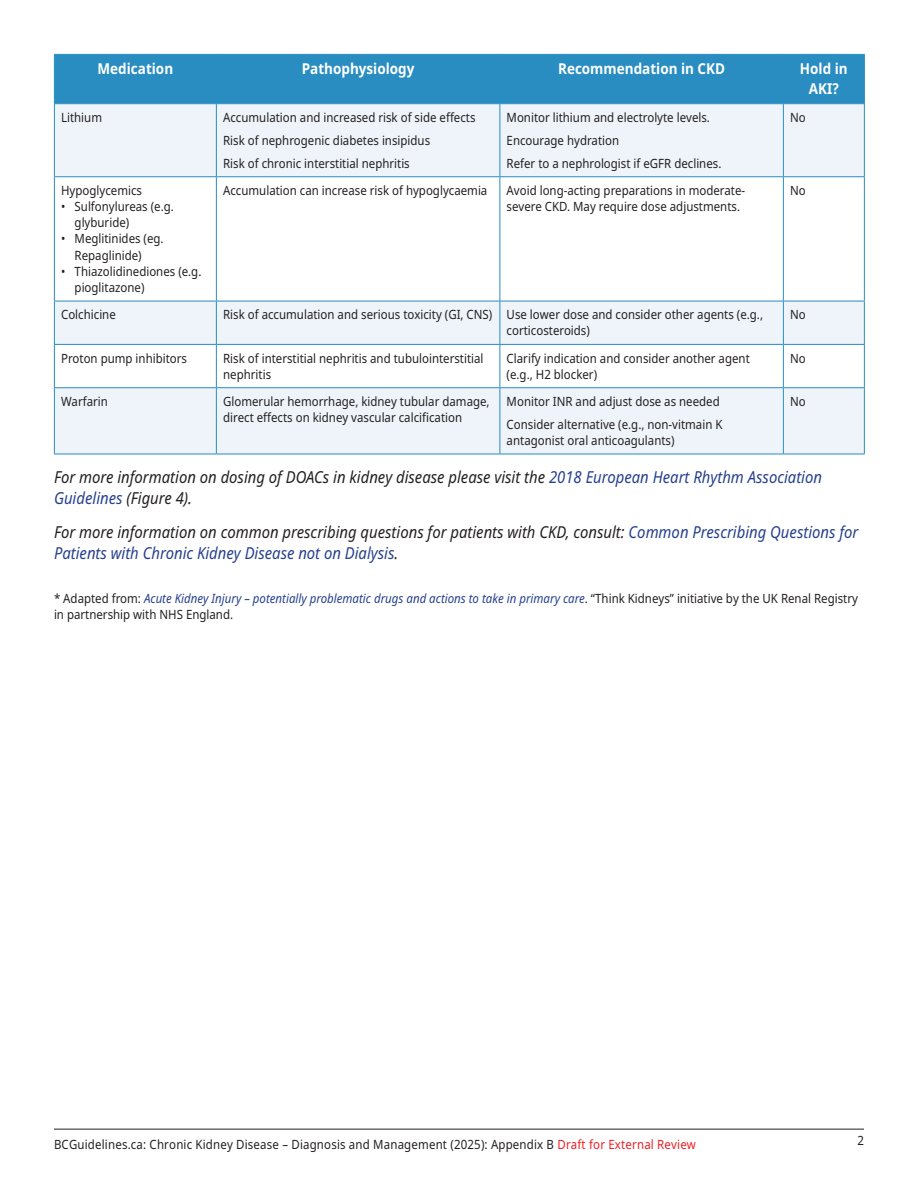
<style>
.page{position:relative;width:918px;height:1188px;background:#fff}
.page>*{position:absolute;margin:0;border:0;box-sizing:border-box;transform-origin:0 0}
.t1{font:italic 16.5px/21px "BC Sans";color:#231f20;scale:.9 1}
.t2{font:700 15px/19.8px "BC Sans";color:#fff;text-align:center;scale:.9 1}
.t3{font:12.75px/16.2px "BC Sans";color:#231f20;scale:.9 1}
.s1{color:#253f8e}
.s2{font-style:italic;color:#253f8e}
.s3{color:#ee1d23}
</style>
<div class="page">
<div style="left:55px;top:55px;width:809px;height:48px;background:#298dc1"></div>
<svg style="left:55px;top:104px;width:809px;height:350px;fill:#eef4f9"></svg>
<hr style="left:54px;top:54px;width:162px;height:1px;background:#298dc1">
<hr style="left:54px;top:55px;width:1px;height:48px;background:#298dc1">
<hr style="left:216px;top:54px;width:284px;height:1px;background:#298dc1">
<hr style="left:216px;top:55px;width:1px;height:48px;background:#298dc1">
<hr style="left:500px;top:54px;width:283px;height:1px;background:#298dc1">
<hr style="left:500px;top:55px;width:1px;height:48px;background:#298dc1">
<hr style="left:783px;top:54px;width:82px;height:1px;background:#298dc1">
<hr style="left:783px;top:55px;width:1px;height:48px;background:#298dc1">
<hr style="left:864px;top:55px;width:1px;height:48px;background:#298dc1">
<hr style="left:54px;top:103px;width:162px;height:1px;background:#298dc1">
<hr style="left:216px;top:103px;width:284px;height:1px;background:#298dc1">
<hr style="left:216px;top:104px;width:1px;height:72px;background:#298dc1">
<hr style="left:500px;top:103px;width:283px;height:1px;background:#298dc1">
<hr style="left:500px;top:104px;width:1px;height:72px;background:#298dc1">
<hr style="left:783px;top:103px;width:82px;height:1px;background:#298dc1">
<hr style="left:783px;top:104px;width:1px;height:72px;background:#298dc1">
<hr style="left:216px;top:177px;width:1px;height:124px;background:#298dc1">
<hr style="left:500px;top:177px;width:1px;height:124px;background:#298dc1">
<hr style="left:783px;top:177px;width:1px;height:124px;background:#298dc1">
<hr style="left:216px;top:301px;width:1px;height:43px;background:#298dc1">
<hr style="left:500px;top:301px;width:1px;height:43px;background:#298dc1">
<hr style="left:783px;top:301px;width:1px;height:43px;background:#298dc1">
<hr style="left:216px;top:345px;width:1px;height:42px;background:#298dc1">
<hr style="left:500px;top:345px;width:1px;height:42px;background:#298dc1">
<hr style="left:783px;top:345px;width:1px;height:42px;background:#298dc1">
<hr style="left:216px;top:388px;width:1px;height:66px;background:#298dc1">
<hr style="left:500px;top:388px;width:1px;height:66px;background:#298dc1">
<hr style="left:783px;top:388px;width:1px;height:66px;background:#298dc1">
<hr style="left:54px;top:104px;width:1px;height:72px;background:#298dc1">
<hr style="left:864px;top:104px;width:1px;height:72px;background:#298dc1">
<hr style="left:54px;top:176px;width:162px;height:1px;background:#298dc1">
<hr style="left:54px;top:177px;width:1px;height:124px;background:#298dc1">
<hr style="left:216px;top:176px;width:284px;height:1px;background:#298dc1">
<hr style="left:500px;top:176px;width:283px;height:1px;background:#298dc1">
<hr style="left:783px;top:176px;width:82px;height:1px;background:#298dc1">
<hr style="left:864px;top:177px;width:1px;height:124px;background:#298dc1">
<hr style="left:54px;top:301px;width:162px;height:1px;background:#298dc1">
<hr style="left:54px;top:301px;width:1px;height:43px;background:#298dc1">
<hr style="left:216px;top:301px;width:284px;height:1px;background:#298dc1">
<hr style="left:500px;top:301px;width:283px;height:1px;background:#298dc1">
<hr style="left:783px;top:301px;width:82px;height:1px;background:#298dc1">
<hr style="left:864px;top:301px;width:1px;height:43px;background:#298dc1">
<hr style="left:54px;top:344px;width:162px;height:1px;background:#298dc1">
<hr style="left:54px;top:345px;width:1px;height:42px;background:#298dc1">
<hr style="left:216px;top:344px;width:284px;height:1px;background:#298dc1">
<hr style="left:500px;top:344px;width:283px;height:1px;background:#298dc1">
<hr style="left:783px;top:344px;width:82px;height:1px;background:#298dc1">
<hr style="left:864px;top:345px;width:1px;height:42px;background:#298dc1">
<hr style="left:54px;top:387px;width:162px;height:1px;background:#298dc1">
<hr style="left:54px;top:388px;width:1px;height:66px;background:#298dc1">
<hr style="left:216px;top:387px;width:284px;height:1px;background:#298dc1">
<hr style="left:500px;top:387px;width:283px;height:1px;background:#298dc1">
<hr style="left:783px;top:387px;width:82px;height:1px;background:#298dc1">
<hr style="left:864px;top:388px;width:1px;height:66px;background:#298dc1">
<hr style="left:54px;top:454px;width:162px;height:1px;background:#298dc1">
<hr style="left:216px;top:454px;width:284px;height:1px;background:#298dc1">
<hr style="left:500px;top:454px;width:283px;height:1px;background:#298dc1">
<hr style="left:783px;top:454px;width:82px;height:1px;background:#298dc1">
<hr style="left:54px;top:1129px;width:810px;height:1px;background:#231f20">
<p class="t2" style="left:98px;top:59px;width:86px">Medication</p>
<p class="t2" style="left:302px;top:59px;width:127px">Pathophysiology</p>
<p class="t2" style="left:558px;top:59px;width:187px">Recommendation in CKD</p>
<p class="t2" style="left:800px;top:59px;width:55px">Hold in<br>AKI?</p>
<p class="t3" style="left:61px;top:109px;width:47px">Lithium</p>
<p class="t3" style="left:223px;top:106px;width:282px;line-height:23px">Accumulation and increased risk of side effects<br>Risk of nephrogenic diabetes insipidus<br>Risk of chronic interstitial nephritis</p>
<p class="t3" style="left:507px;top:106px;width:240px;line-height:23px">Monitor lithium and electrolyte levels.<br>Encourage hydration<br>Refer to a nephrologist if eGFR declines.</p>
<p class="t3" style="left:790px;top:109px;width:19px">No</p>
<p class="t3" style="left:61px;top:182px;width:91px">Hypoglycemics</p>
<p class="t3" style="left:75px;top:199px;width:112px;text-indent:-13px">• Sulfonylureas (e.g. glyburide)</p>
<p class="t3" style="left:75px;top:231px;width:100px;text-indent:-13px">• Meglitinides (eg.<br>Repaglinide)</p>
<p class="t3" style="left:75px;top:263px;width:142px;text-indent:-13px">• Thiazolidinediones (e.g. pioglitazone)</p>
<p class="t3" style="left:223px;top:182px;width:295px">Accumulation can increase risk of hypoglycaemia</p>
<p class="t3" style="left:507px;top:182px;width:267px">Avoid long-acting preparations in moderate&shy;severe CKD. May require dose adjustments.</p>
<p class="t3" style="left:790px;top:182px;width:19px">No</p>
<p class="t3" style="left:61px;top:307px;width:62px">Colchicine</p>
<p class="t3" style="left:507px;top:307px;width:286px;text-indent:-284px">Risk of accumulation and serious toxicity (GI, CNS) Use lower dose and consider other agents (e.g., corticosteroids)</p>
<p class="t3" style="left:790px;top:307px;width:19px">No</p>
<p class="t3" style="left:61px;top:350px;width:141px">Proton pump inhibitors</p>
<p class="t3" style="left:223px;top:350px;width:291px">Risk of interstitial nephritis and tubulointerstitial nephritis</p>
<p class="t3" style="left:507px;top:350px;width:272px">Clarify indication and consider another agent (e.g., H2 blocker)</p>
<p class="t3" style="left:790px;top:350px;width:19px">No</p>
<p class="t3" style="left:61px;top:393px;width:53px">Warfarin</p>
<p class="t3" style="left:223px;top:393px;width:298px">Glomerular hemorrhage, kidney tubular damage, direct effects on kidney vascular calcification</p>
<p class="t3" style="left:507px;top:390px;width:241px;line-height:23px">Monitor INR and adjust dose as needed<br>Consider alternative (e.g., non-vitmain K</p>
<p class="t3" style="left:507px;top:433px;width:188px">antagonist oral anticoagulants)</p>
<p class="t3" style="left:790px;top:393px;width:19px">No</p>
<p class="t1" style="left:54px;top:467px;width:855px">For more information on dosing of DOACs in kidney disease please visit the <span class="s1">2018 European Heart Rhythm Association<br>Guidelines</span> (Figure 4).</p>
<p class="t1" style="left:54px;top:522px;width:895px">For more information on common prescribing questions for patients with CKD, consult: <span class="s1">Common Prescribing Questions for<br>Patients with Chronic Kidney Disease not on Dialysis</span>.</p>
<p class="t3" style="left:54px;top:591px;width:895px">* Adapted from: <span class="s2">Acute Kidney Injury – potentially problematic drugs and actions to take in primary care</span>. “Think Kidneys” initiative by the UK Renal Registry in partnership with NHS England.</p>
<p class="t3" style="left:54px;top:1136px;width:715px">BCGuidelines.ca: Chronic Kidney Disease – Diagnosis and Management (2025): Appendix B <span class="s3">Draft for External Review</span></p>
<p class="t3" style="left:857px;top:1132px;width:9px">2</p>
</div>
